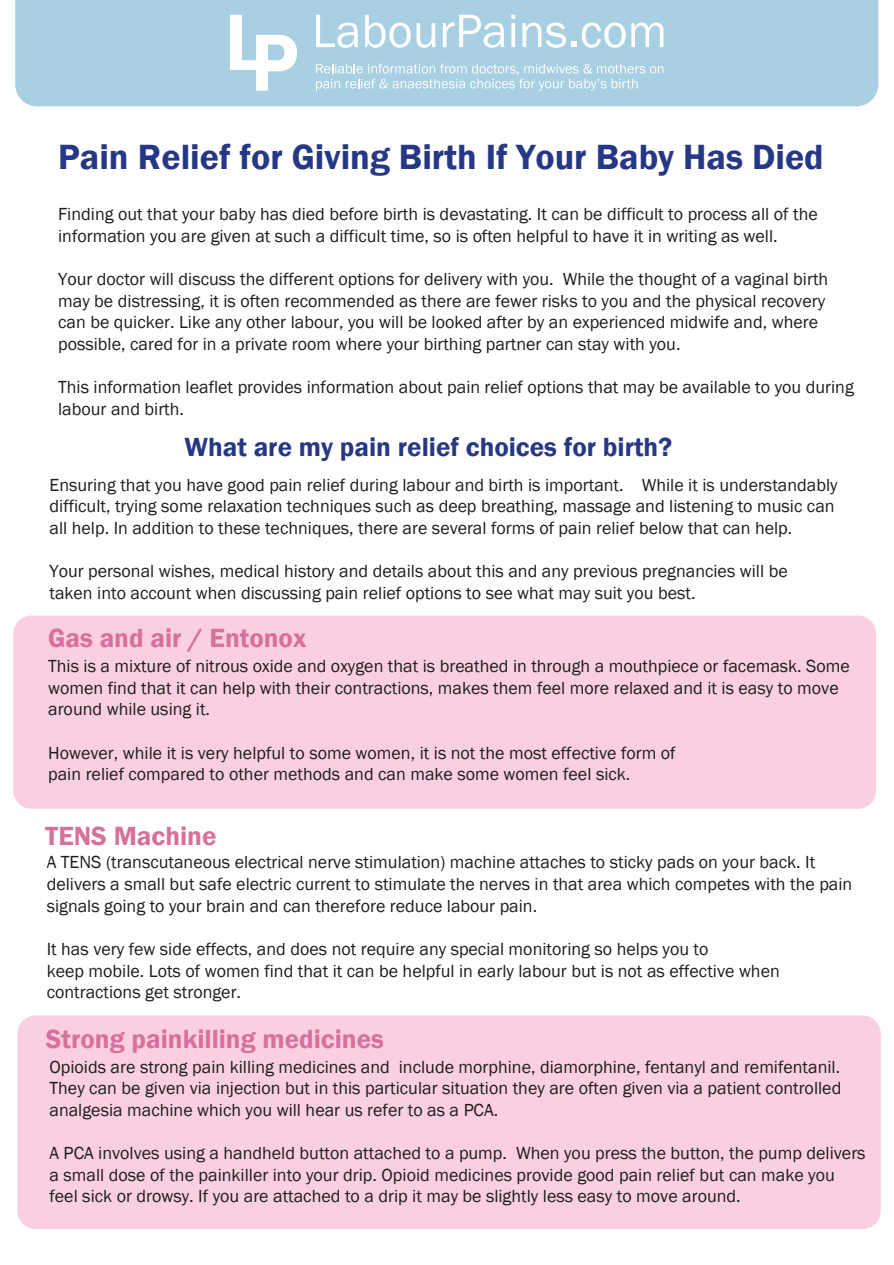
<style>
.page{position:relative;width:894px;height:1265px;background:#fff}
.page>*{position:absolute;margin:0;border:0;box-sizing:border-box;transform-origin:0 0}
.t1{font:600 36px "Franklin Gothic";color:#263885}
.t2{font:600 27px "Franklin Gothic";color:#d8709c}
.t3{font:600 27px "Franklin Gothic";color:#263885}
.t4{font:18px/21.6px "Franklin Gothic";color:#1d1d1b}
</style>
<div class="page">
<div style="left:17px;top:1015px;width:863px;height:213px;background:#f9cfe1;border-radius:18px"></div>
<div style="left:13px;top:615px;width:863px;height:193px;background:#f9cfe1;border-radius:18px"></div>
<div style="left:15px;top:0;width:863px;height:106px;background:#a8d0e2"></div>
<svg style="left:230px;top:15px;width:67px;height:76px"></svg>
<svg style="left:316px;top:15px;width:42px;height:33px"></svg>
<svg style="left:365px;top:15px;width:70px;height:33px"></svg>
<svg style="left:443px;top:15px;width:61px;height:33px"></svg>
<svg style="left:511px;top:23px;width:4px;height:24px"></svg>
<svg style="left:511px;top:15px;width:4px;height:4px"></svg>
<svg style="left:522px;top:22px;width:141px;height:26px"></svg>
<svg style="left:316px;top:64px;width:347px;height:27px;background:#b7d8e7"></svg>
<h1 class="t1" style="left:58px;top:135px;width:767px">Pain Relief for Giving Birth If Your Baby Has Died</h1>
<p class="t4" style="left:58px;top:204px;width:761px">Finding out that your baby has died before birth is devastating. It can be difficult to process all of the information you are given at such a difficult time, so is often helpful to have it in writing as well.</p>
<p class="t4" style="left:58px;top:269px;width:771px">Your doctor will discuss the different options for delivery with you. While the thought of a vaginal birth may be distressing, it is often recommended as there are fewer risks to you and the physical recovery can be quicker. Like any other labour, you will be looked after by an experienced midwife and, where possible, cared for in a private room where your birthing partner can stay with you.</p>
<p class="t4" style="left:58px;top:377px;width:797px">This information leaflet provides information about pain relief options that may be available to you during labour and birth.</p>
<h2 class="t3" style="left:184px;top:430px;width:489px">What are my pain relief choices for birth?</h2>
<p class="t4" style="left:49px;top:474px;width:789px">Ensuring that you have good pain relief during labour and birth is important. While it is understandably difficult, trying some relaxation techniques such as deep breathing, massage and listening to music can all help. In addition to these techniques, there are several forms of pain relief below that can help.</p>
<p class="t4" style="left:49px;top:560px;width:740px">Your personal wishes, medical history and details about this and any previous pregnancies will be taken into account when discussing pain relief options to see what may suit you best.</p>
<h2 class="t2" style="left:48px;top:621px;width:260px">Gas and air / Entonox</h2>
<p class="t4" style="left:48px;top:655px;width:803px">This is a mixture of nitrous oxide and oxygen that is breathed in through a mouthpiece or facemask. Some women find that it can help with their contractions, makes them feel more relaxed and it is easy to move around while using it.</p>
<p class="t4" style="left:48px;top:742px;width:629px">However, while it is very helpful to some women, it is not the most effective form of pain relief compared to other methods and can make some women feel sick.</p>
<h2 class="t2" style="left:45px;top:819px;width:173px">TENS Machine</h2>
<p class="t4" style="left:47px;top:852px;width:807px">A TENS (transcutaneous electrical nerve stimulation) machine attaches to sticky pads on your back. It delivers a small but safe electric current to stimulate the nerves in that area which competes with the pain signals going to your brain and can therefore reduce labour pain.</p>
<p class="t4" style="left:47px;top:938px;width:734px">It has very few side effects, and does not require any special monitoring so helps you to<br>keep mobile. Lots of women find that it can be helpful in early labour but is not as effective when contractions get stronger.</p>
<h2 class="t2" style="left:46px;top:1022px;width:339px">Strong painkilling medicines</h2>
<p class="t4" style="left:49px;top:1056px;width:793px;text-align:justify">Opioids are strong pain killing medicines and include morphine, diamorphine, fentanyl and remifentanil.<br>They can be given via injection but in this particular situation they are often given via a patient controlled analgesia machine which you will hear us refer to as a PCA.</p>
<p class="t4" style="left:49px;top:1142px;width:817px">A PCA involves using a handheld button attached to a pump. When you press the button, the pump delivers a small dose of the painkiller into your drip. Opioid medicines provide good pain relief but can make you feel sick or drowsy. If you are attached to a drip it may be slightly less easy to move around.</p>
</div>
